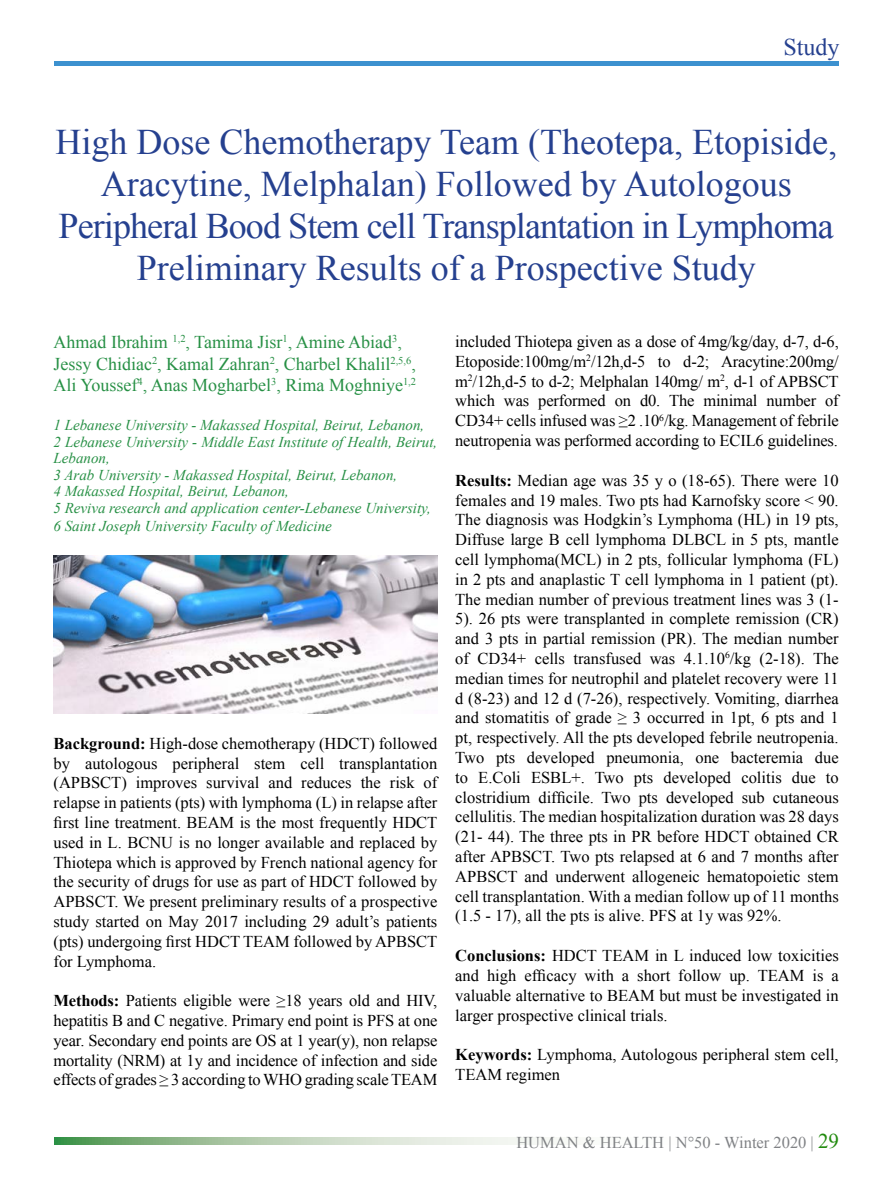
<style>
.page{position:relative;width:893px;height:1191px;background:#fff}
.page>*{position:absolute;margin:0;border:0;box-sizing:border-box;transform-origin:0 0}
.t1{font:36px/42px "Times New Roman";color:#25408f;text-align:center}
.t2{font:24px "Times New Roman";color:#25408f}
.t3{font:18px/21.6px "Times New Roman";color:#279045}
.t4{font:16.5px/19.8px "Times New Roman";color:#000;text-align:justify}
.t5{font:16.5px "Times New Roman";color:#808285}
.t6{font:italic 15px/16.5px "Times New Roman";color:#279045}
.s1{font-weight:700}
.s2{font-size:21px;color:#228b0f}
</style>
<div class="page">
<svg style="left:54px;top:1137px;width:490px;height:7px;background:#b5cfb2"></svg>
<div style="left:54px;top:61px;width:785px;height:5px;background:#3c91cf"></div>
<img style="left:54px;top:555px;width:383px;height:158px">
<h2 class="t2" style="left:783px;top:31px;width:58px">Study</h2>
<h1 class="t1" style="left:55px;top:120px;width:783px">High Dose Chemotherapy Team (Theotepa, Etopiside, Aracytine, Melphalan) Followed by Autologous Peripheral Bood Stem cell Transplantation in Lymphoma Preliminary Results of a Prospective Study</h1>
<p class="t3" style="left:53px;top:331px;width:364px">Ahmad Ibrahim <sup>1,2</sup>, Tamima Jisr<sup>1</sup>, Amine Abiad<sup>3</sup>,<br>Jessy Chidiac<sup>2</sup>, Kamal Zahran<sup>2</sup>, Charbel Khalil<sup>2,5,6</sup>,<br>Ali Youssef<sup>4</sup>, Anas Mogharbel<sup>3</sup>, Rima Moghniye<sup>1,2</sup></p>
<p class="t6" style="left:54px;top:417px;width:385px">1 Lebanese University - Makassed Hospital, Beirut, Lebanon,<br>2 Lebanese University - Middle East Institute of Health, Beirut, Lebanon,<br>3 Arab University - Makassed Hospital, Beirut, Lebanon,<br>4 Makassed Hospital, Beirut, Lebanon,<br>5 Reviva research and application center-Lebanese University,</p>
<p class="t6" style="left:54px;top:517px;width:280px">6 Saint Joseph University Faculty of Medicine</p>
<p class="t4" style="left:54px;top:733px;width:385px"><span class="s1">Background:</span> High-dose chemotherapy (HDCT) followed by autologous peripheral stem cell transplantation (APBSCT) improves survival and reduces the risk of relapse in patients (pts) with lymphoma (L) in relapse after first line treatment. BEAM is the most frequently HDCT used in L. BCNU is no longer available and replaced by Thiotepa which is approved by French national agency for the security of drugs for use as part of HDCT followed by APBSCT. We present preliminary results of a prospective study started on May 2017 including 29 adult’s patients (pts) undergoing first HDCT TEAM followed by APBSCT for Lymphoma.</p>
<p class="t4" style="left:54px;top:990px;width:385px"><span class="s1">Methods:</span> Patients eligible were ≥18 years old and HIV, hepatitis B and C negative. Primary end point is PFS at one year. Secondary end points are OS at 1 year(y), non relapse mortality (NRM) at 1y and incidence of infection and side effects of grades ≥ 3 according to WHO grading scale TEAM</p>
<p class="t4" style="left:455px;top:331px;width:385px">included Thiotepa given as a dose of 4mg/kg/day, d-7, d-6, Etoposide:100mg/m<sup>2</sup>/12h,d-5 to d-2; Aracytine:200mg/ m<sup>2</sup>/12h,d-5 to d-2; Melphalan 140mg/ m<sup>2</sup>, d-1 of APBSCT which was performed on d0. The minimal number of CD34+ cells infused was ≥2 .10<sup>6</sup>/kg. Management of febrile neutropenia was performed according to ECIL6 guidelines.</p>
<p class="t4" style="left:455px;top:470px;width:385px"><span class="s1">Results:</span> Median age was 35 y o (18-65). There were 10 females and 19 males. Two pts had Karnofsky score &lt; 90.<br>The diagnosis was Hodgkin’s Lymphoma (HL) in 19 pts, Diffuse large B cell lymphoma DLBCL in 5 pts, mantle cell lymphoma(MCL) in 2 pts, follicular lymphoma (FL) in 2 pts and anaplastic T cell lymphoma in 1 patient (pt).<br>The median number of previous treatment lines was 3 (1- 5). 26 pts were transplanted in complete remission (CR) and 3 pts in partial remission (PR). The median number of CD34+ cells transfused was 4.1.10<sup>6</sup>/kg (2-18). The median times for neutrophil and platelet recovery were 11 d (8-23) and 12 d (7-26), respectively. Vomiting, diarrhea and stomatitis of grade ≥ 3 occurred in 1pt, 6 pts and 1 pt, respectively. All the pts developed febrile neutropenia.<br>Two pts developed pneumonia, one bacteremia due to E.Coli ESBL+. Two pts developed colitis due to clostridium difficile. Two pts developed sub cutaneous cellulitis. The median hospitalization duration was 28 days (21- 44). The three pts in PR before HDCT obtained CR after APBSCT. Two pts relapsed at 6 and 7 months after APBSCT and underwent allogeneic hematopoietic stem cell transplantation. With a median follow up of 11 months (1.5 - 17), all the pts is alive. PFS at 1y was 92%.</p>
<p class="t4" style="left:455px;top:945px;width:385px"><span class="s1">Conclusions:</span> HDCT TEAM in L induced low toxicities and high efficacy with a short follow up. TEAM is a valuable alternative to BEAM but must be investigated in larger prospective clinical trials.</p>
<p class="t4" style="left:455px;top:1044px;width:385px"><span class="s1">Keywords:</span> Lymphoma, Autologous peripheral stem cell,<br>TEAM regimen</p>
<p class="t5" style="left:516px;top:1131px;width:324px">HUMAN &amp; HEALTH | N°50 - Winter 2020 | <span class="s2">29</span></p>
</div>
